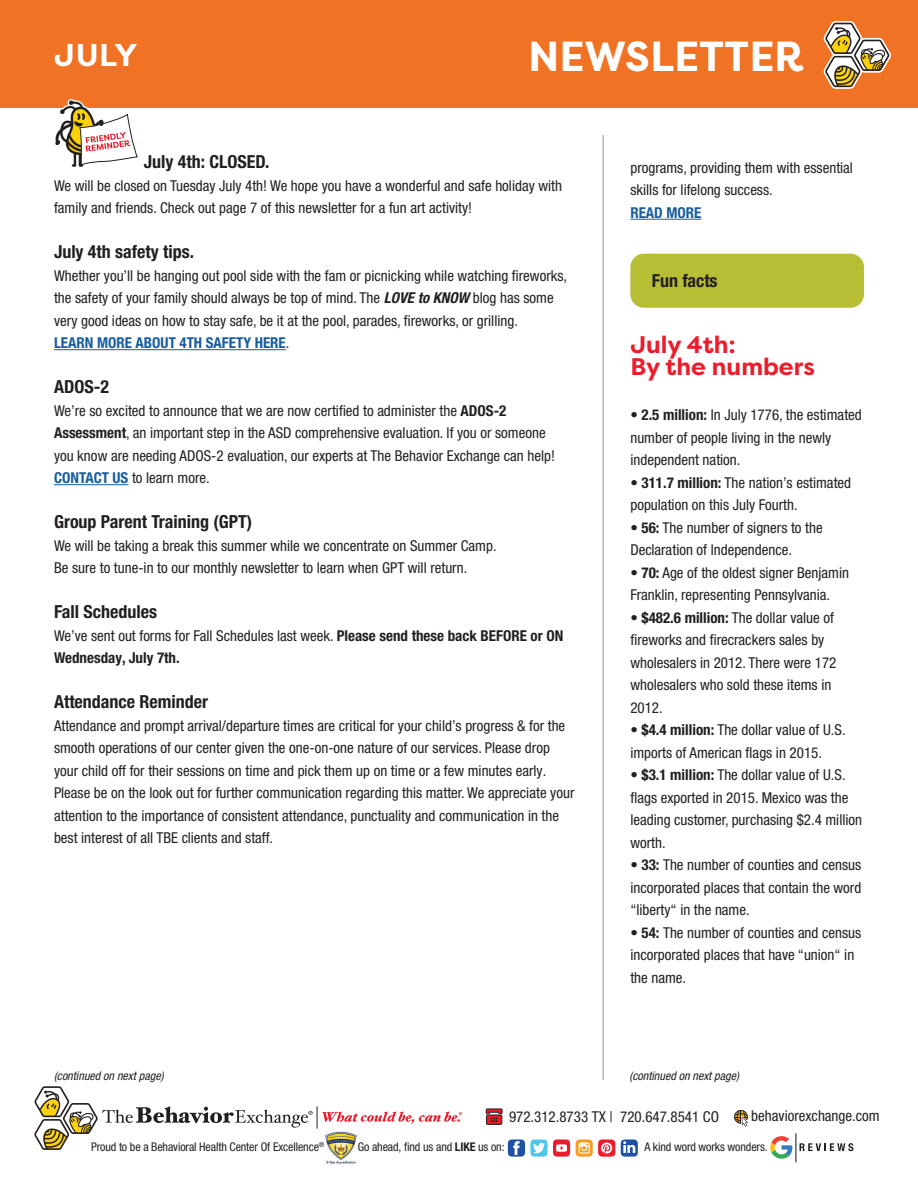
<style>
.page{position:relative;width:918px;height:1188px;background:#fff}
.page>*{position:absolute;margin:0;border:0;box-sizing:border-box;transform-origin:0 0}
.t1{font:700 42px "Filson Pro";color:#fff}
.t2{font:700 31.5px "Filson Pro";color:#fff}
.t3{font:700 24px "Filson Pro";color:#eb1c2c}
.t4{font:700 condensed 18px "Helvetica Neue LT Pro";color:#231f20}
.t5{font:condensed 15px/22.5px "Helvetica Neue LT Pro";color:#231f20}
.t6{font:700 condensed 15px/22.5px "Helvetica Neue LT Pro";color:#231f20}
.t7{font:700 condensed 15px "Helvetica Neue LT Pro";color:#175d9e}
.t8{font:condensed 12px "Helvetica Neue LT Pro";letter-spacing:-.01em;color:#231f20}
.t9{font:italic condensed 12px "Helvetica Neue LT Pro";color:#231f20}
.t10{font:condensed 7.05px "Helvetica Neue LT Pro";color:#231f20}
.s1{font-weight:700;font-style:italic}
.s2{font-weight:400;color:#231f20}
.s3{font-weight:700}
.s4{font-weight:700;color:#175d9e}
.s5{font-weight:400}
</style>
<div class="page">
<svg style="left:34px;top:1086px;width:428px;height:64px"></svg>
<svg style="left:734px;top:1110px;width:14px;height:17px"></svg>
<svg style="left:485px;top:1108px;width:18px;height:17px"></svg>
<svg style="left:770px;top:1133px;width:83px;height:29px"></svg>
<img style="left:319px;top:1131px;width:45px;height:33px">
<svg style="left:507px;top:1139px;width:131px;height:18px"></svg>
<div style="left:0;top:0;width:918px;height:108px;background:#f07224"></div>
<svg style="left:823px;top:21px;width:68px;height:68px"></svg>
<hr style="left:603px;top:135px;width:1px;height:945px;background:#939598">
<hr style="left:54px;top:349px;width:232px;height:1px;background:#175d9e">
<hr style="left:54px;top:484px;width:74px;height:1px;background:#175d9e">
<svg style="left:55px;top:99px;width:83px;height:68px"></svg>
<hr style="left:630px;top:219px;width:71px;height:1px;background:#175d9e">
<div style="left:630px;top:254px;width:234px;height:54px;background:#b7be33;border-radius:14px"></div>
<h2 class="t2" style="left:54px;top:35px;width:85px">JULY</h2>
<h1 class="t1" style="left:528px;top:29px;width:277px">NEWSLETTER</h1>
<p class="t4" style="left:144px;top:151px;width:127px">July 4th: CLOSED.</p>
<p class="t5" style="left:54px;top:174px;width:509px">We will be closed on Tuesday July 4th! We hope you have a wonderful and safe holiday with family and friends. Check out page 7 of this newsletter for a fun art activity!</p>
<p class="t4" style="left:54px;top:241px;width:142px">July 4th safety tips.</p>
<p class="t5" style="left:54px;top:264px;width:515px">Whether you’ll be hanging out pool side with the fam or picnicking while watching fireworks, the safety of your family should always be top of mind. The <span class="s1">LOVE to KNOW</span> blog has some very good ideas on how to stay safe, be it at the pool, parades, fireworks, or grilling.</p>
<p class="t7" style="left:54px;top:334px;width:237px">LEARN MORE ABOUT 4TH SAFETY HERE<span class="s2">.</span></p>
<p class="t4" style="left:54px;top:376px;width:56px">ADOS-2</p>
<p class="t5" style="left:54px;top:399px;width:502px">We’re so excited to announce that we are now certified to administer the <span class="s3">ADOS-2<br>Assessment</span>, an important step in the ASD comprehensive evaluation. If you or someone you know are needing ADOS-2 evaluation, our experts at The Behavior Exchange can help!<br><span class="s4">CONTACT US</span> to learn more.</p>
<p class="t4" style="left:54px;top:511px;width:200px">Group Parent Training (GPT)</p>
<p class="t5" style="left:54px;top:534px;width:444px">We will be taking a break this summer while we concentrate on Summer Camp.</p>
<p class="t5" style="left:54px;top:556px;width:415px">Be sure to tune-in to our monthly newsletter to learn when GPT will return.</p>
<p class="t4" style="left:54px;top:601px;width:105px">Fall Schedules</p>
<p class="t6" style="left:54px;top:624px;width:511px"><span class="s5">We’ve sent out forms for Fall Schedules last week.</span> Please send these back BEFORE or ON<br>Wednesday, July 7th.</p>
<p class="t4" style="left:54px;top:691px;width:156px">Attendance Reminder</p>
<p class="t5" style="left:54px;top:714px;width:522px">Attendance and prompt arrival/departure times are critical for your child’s progress &amp; for the smooth operations of our center given the one-on-one nature of our services. Please drop your child off for their sessions on time and pick them up on time or a few minutes early.<br>Please be on the look out for further communication regarding this matter. We appreciate your attention to the importance of consistent attendance, punctuality and communication in the best interest of all TBE clients and staff.</p>
<p class="t5" style="left:630px;top:156px;width:224px">programs, providing them with essential skills for lifelong success.</p>
<p class="t7" style="left:630px;top:203px;width:73px">READ MORE</p>
<p class="t4" style="left:652px;top:270px;width:67px">Fun facts</p>
<p class="t3" style="left:630px;top:329px;width:107px">July 4th:</p>
<p class="t3" style="left:630px;top:352px;width:186px">By the numbers</p>
<p class="t5" style="left:630px;top:403px;width:233px">• <span class="s3">2.5 million:</span> In July 1776, the estimated number of people living in the newly independent nation.</p>
<p class="t5" style="left:630px;top:471px;width:222px"><span class="s3">• 311.7 million:</span> The nation’s estimated population on this July Fourth.</p>
<p class="t5" style="left:630px;top:516px;width:194px"><span class="s3">• 56:</span> The number of signers to the<br>Declaration of Independence.</p>
<p class="t5" style="left:630px;top:561px;width:220px"><span class="s3">• 70:</span> Age of the oldest signer Benjamin<br>Franklin, representing Pennsylvania.</p>
<p class="t5" style="left:630px;top:606px;width:208px"><span class="s3">• $482.6 million:</span> The dollar value of fireworks and firecrackers sales by wholesalers in 2012. There were 172 wholesalers who sold these items in<br>2012.</p>
<p class="t5" style="left:630px;top:718px;width:217px"><span class="s3">• $4.4 million:</span> The dollar value of U.S. imports of American flags in 2015.</p>
<p class="t5" style="left:630px;top:763px;width:233px"><span class="s3">• $3.1 million:</span> The dollar value of U.S. flags exported in 2015. Mexico was the leading customer, purchasing $2.4 million worth.</p>
<p class="t5" style="left:630px;top:853px;width:232px;text-align:justify"><span class="s3">• 33:</span> The number of counties and census incorporated places that contain the word “liberty“ in the name.</p>
<p class="t5" style="left:630px;top:921px;width:232px"><span class="s3">• 54:</span> The number of counties and census incorporated places that have “union“ in the name.</p>
<p class="t9" style="left:54px;top:1069px;width:111px">(continued on next page)</p>
<p class="t9" style="left:629px;top:1069px;width:111px">(continued on next page)</p>
<p class="t5" style="left:509px;top:1105px;width:212px">972.312.8733 TX | 720.647.8541 CO</p>
<p class="t5" style="left:751px;top:1104px;width:130px">behaviorexchange.com</p>
<p class="t10" style="left:319px;top:1140px;width:7px">®</p>
<p class="t8" style="left:358px;top:1140px;width:148px">Go ahead, find us and <span class="s3">LIKE</span> us on:</p>
<p class="t8" style="left:91px;top:1140px;width:229px">Proud to be a Behavioral Health Center Of Excellence</p>
<p class="t8" style="left:644px;top:1140px;width:125px">A kind word works wonders.</p>
</div>
